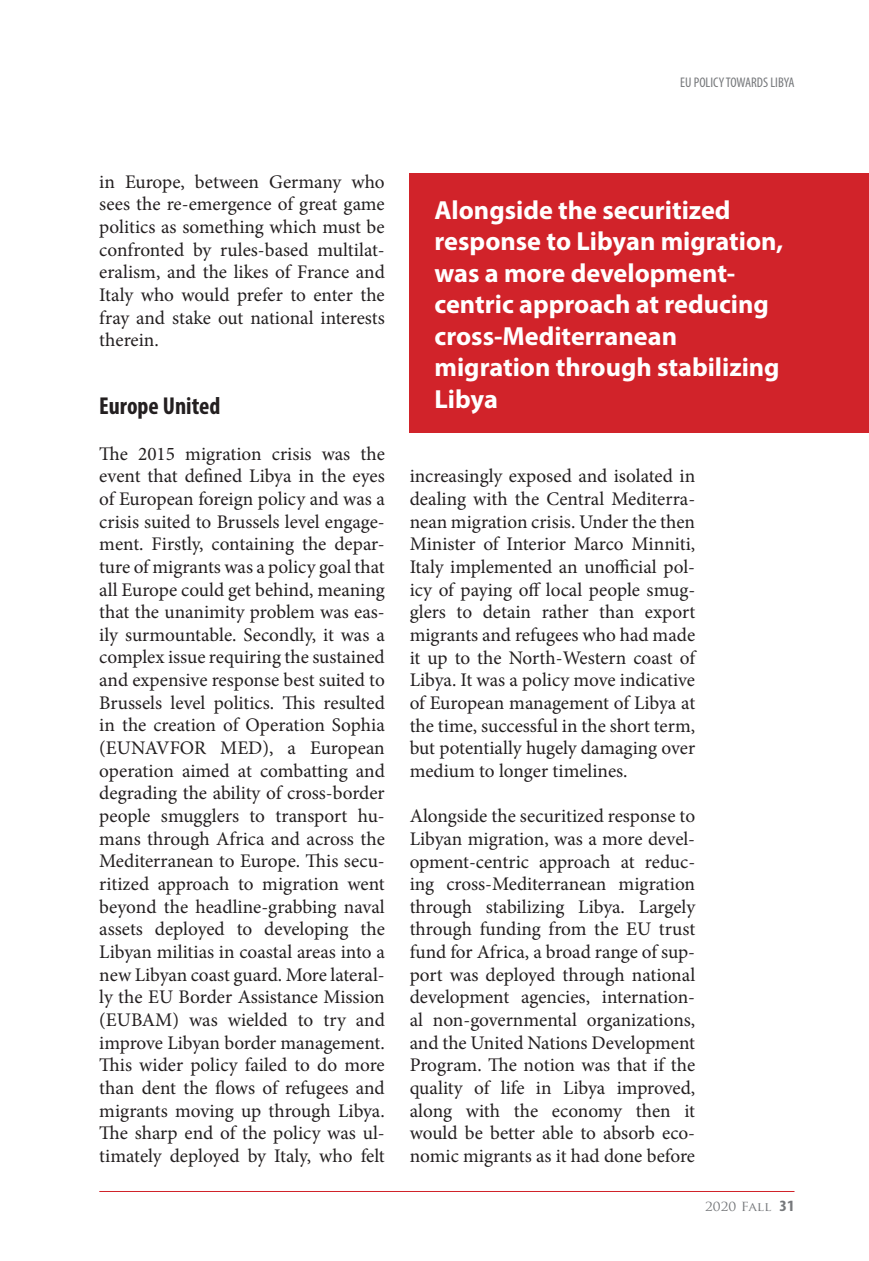
<style>
.page{position:relative;width:869px;height:1261px;background:#fff}
.page>*{position:absolute;margin:0;border:0;box-sizing:border-box;transform-origin:0 0}
.t1{font:700 26.25px/31.5px "Myriad Pro";color:#fff}
.t2{font:700 condensed 24.5px "Myriad Pro";color:#231f20}
.t3{font:19.25px/22.6px "Minion Pro";letter-spacing:-.005em;color:#231f20;text-align:justify}
.t4{font:condensed 14px "Myriad Pro";color:#76787b}
.t5{font:12.25px "Trajan Pro";color:#76787b;scale:1.11 1}
.s1{font-family:"Myriad Pro";font-weight:700;font-stretch:condensed;font-size:15.75px}
</style>
<div class="page">
<hr style="left:99px;top:1190px;width:695px;height:1px;background:#d1232a">
<div style="left:409px;top:174px;width:459px;height:259px;background:#d1232a"></div>
<p class="t4" style="left:680px;top:74px;width:116px">EU POLICY TOWARDS LIBYA</p>
<p class="t3" style="left:99px;top:170px;width:287px">in Europe, between Germany who sees the re-emergence of great game politics as something which must be confronted by rules-based multilat&shy;eralism, and the likes of France and Italy who would prefer to enter the fray and stake out national interests therein.</p>
<p class="t2" style="left:99px;top:390px;width:123px">Europe United</p>
<p class="t3" style="left:99px;top:442px;width:287px">The 2015 migration crisis was the event that defined Libya in the eyes of European foreign policy and was a crisis suited to Brussels level engage&shy;ment. Firstly, containing the depar&shy;ture of migrants was a policy goal that all Europe could get behind, meaning that the unanimity problem was eas&shy;ily surmountable. Secondly, it was a complex issue requiring the sustained and expensive response best suited to Brussels level politics. This resulted in the creation of Operation Sophia (EUNAVFOR MED), a European operation aimed at combatting and degrading the ability of cross-border people smugglers to transport hu&shy;mans through Africa and across the Mediterranean to Europe. This secu&shy;ritized approach to migration went beyond the headline-grabbing naval assets deployed to developing the Libyan militias in coastal areas into a new Libyan coast guard. More lateral&shy;ly the EU Border Assistance Mission (EUBAM) was wielded to try and improve Libyan border management.<br>This wider policy failed to do more than dent the flows of refugees and migrants moving up through Libya.<br>The sharp end of the policy was ul&shy;timately deployed by Italy, who felt</p>
<h1 class="t1" style="left:434px;top:193px;width:350px">Alongside the securitized response to Libyan migration, was a more development&shy;centric approach at reducing cross-Mediterranean migration through stabilizing<br>Libya</h1>
<p class="t3" style="left:409px;top:465px;width:287px">increasingly exposed and isolated in dealing with the Central Mediterra&shy;nean migration crisis. Under the then Minister of Interior Marco Minniti, Italy implemented an unofficial pol&shy;icy of paying off local people smug&shy;glers to detain rather than export migrants and refugees who had made it up to the North-Western coast of Libya. It was a policy move indicative of European management of Libya at the time, successful in the short term, but potentially hugely damaging over medium to longer timelines.</p>
<p class="t3" style="left:409px;top:804px;width:287px">Alongside the securitized response to Libyan migration, was a more devel&shy;opment-centric approach at reduc&shy;ing cross-Mediterranean migration through stabilizing Libya. Largely through funding from the EU trust fund for Africa, a broad range of sup&shy;port was deployed through national development agencies, internation&shy;al non-governmental organizations, and the United Nations Development Program. The notion was that if the quality of life in Libya improved, along with the economy then it would be better able to absorb eco&shy;nomic migrants as it had done before</p>
<p class="t5" style="left:704px;top:1198px;width:82px">2020 Fall <span class="s1">31</span></p>
</div>
